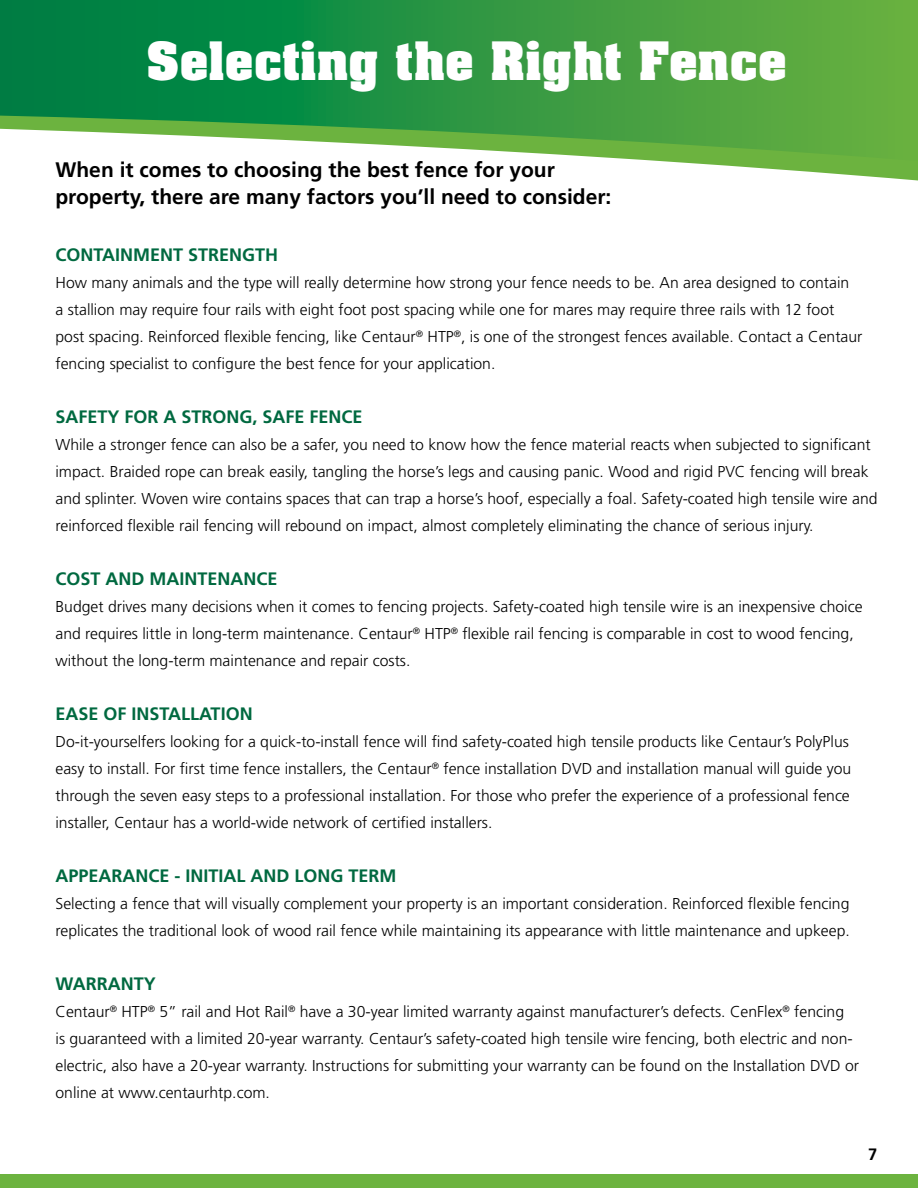
<style>
.page{position:relative;width:918px;height:1188px;background:#fff}
.page>*{position:absolute;margin:0;border:0;box-sizing:border-box;transform-origin:0 0}
.t1{font:700 45px "Aachen";letter-spacing:.025em;color:#fff}
.t2{font:700 21px/27px "Frutiger";color:#000}
.t3{font:700 18px "Frutiger";color:#006940}
.t4{font:700 16.5px "Frutiger";color:#000}
.t5{font:300 15.75px/27px "Frutiger";color:#000}
</style>
<div class="page">
<svg style="left:660px;top:161px;width:258px;height:20px"></svg>
<svg style="left:0;top:0;width:918px;height:161px;background:#44a251"></svg>
<div style="left:0;top:1174px;width:918px;height:14px;background:#6cb33f"></div>
<h1 class="t1" style="left:147px;top:27px;width:641px">Selecting the Right Fence</h1>
<h2 class="t2" style="left:56px;top:157px;width:557px">When it comes to choosing the best fence for your property, there are many factors you’ll need to consider:</h2>
<p class="t3" style="left:56px;top:244px;width:224px">CONTAINMENT STRENGTH</p>
<p class="t5" style="left:55px;top:270px;width:809px">How many animals and the type will really determine how strong your fence needs to be. An area designed to contain<br>a stallion may require four rails with eight foot post spacing while one for mares may require three rails with 12 foot post spacing. Reinforced flexible fencing, like Centaur<sup>®</sup> HTP<sup>®</sup>, is one of the strongest fences available. Contact a Centaur fencing specialist to configure the best fence for your application.</p>
<p class="t3" style="left:56px;top:406px;width:309px">SAFETY FOR A STRONG, SAFE FENCE</p>
<p class="t5" style="left:56px;top:432px;width:824px">While a stronger fence can also be a safer, you need to know how the fence material reacts when subjected to significant impact. Braided rope can break easily, tangling the horse’s legs and causing panic. Wood and rigid PVC fencing will break and splinter. Woven wire contains spaces that can trap a horse’s hoof, especially a foal. Safety-coated high tensile wire and reinforced flexible rail fencing will rebound on impact, almost completely eliminating the chance of serious injury.</p>
<p class="t3" style="left:56px;top:568px;width:224px">COST AND MAINTENANCE</p>
<p class="t5" style="left:55px;top:594px;width:809px">Budget drives many decisions when it comes to fencing projects. Safety-coated high tensile wire is an inexpensive choice and requires little in long-term maintenance. Centaur<sup>®</sup> HTP<sup>®</sup> flexible rail fencing is comparable in cost to wood fencing, without the long-term maintenance and repair costs.</p>
<p class="t3" style="left:56px;top:703px;width:199px">EASE OF INSTALLATION</p>
<p class="t5" style="left:56px;top:729px;width:797px">Do-it-yourselfers looking for a quick-to-install fence will find safety-coated high tensile products like Centaur’s PolyPlus easy to install. For first time fence installers, the Centaur<sup>®</sup> fence installation DVD and installation manual will guide you through the seven easy steps to a professional installation. For those who prefer the experience of a professional fence installer, Centaur has a world-wide network of certified installers.</p>
<p class="t3" style="left:56px;top:865px;width:343px">APPEARANCE - INITIAL AND LONG TERM</p>
<p class="t5" style="left:56px;top:891px;width:796px">Selecting a fence that will visually complement your property is an important consideration. Reinforced flexible fencing replicates the traditional look of wood rail fence while maintaining its appearance with little maintenance and upkeep.</p>
<p class="t3" style="left:56px;top:973px;width:102px">WARRANTY</p>
<p class="t5" style="left:56px;top:999px;width:805px">Centaur<sup>®</sup> HTP<sup>®</sup> 5” rail and Hot Rail<sup>®</sup> have a 30-year limited warranty against manufacturer’s defects. CenFlex<sup>®</sup> fencing<br>is guaranteed with a limited 20-year warranty. Centaur’s safety-coated high tensile wire fencing, both electric and non&shy;electric, also have a 20-year warranty. Instructions for submitting your warranty can be found on the Installation DVD or online at www.centaurhtp.com.</p>
<p class="t4" style="left:868px;top:1144px;width:11px">7</p>
</div>
